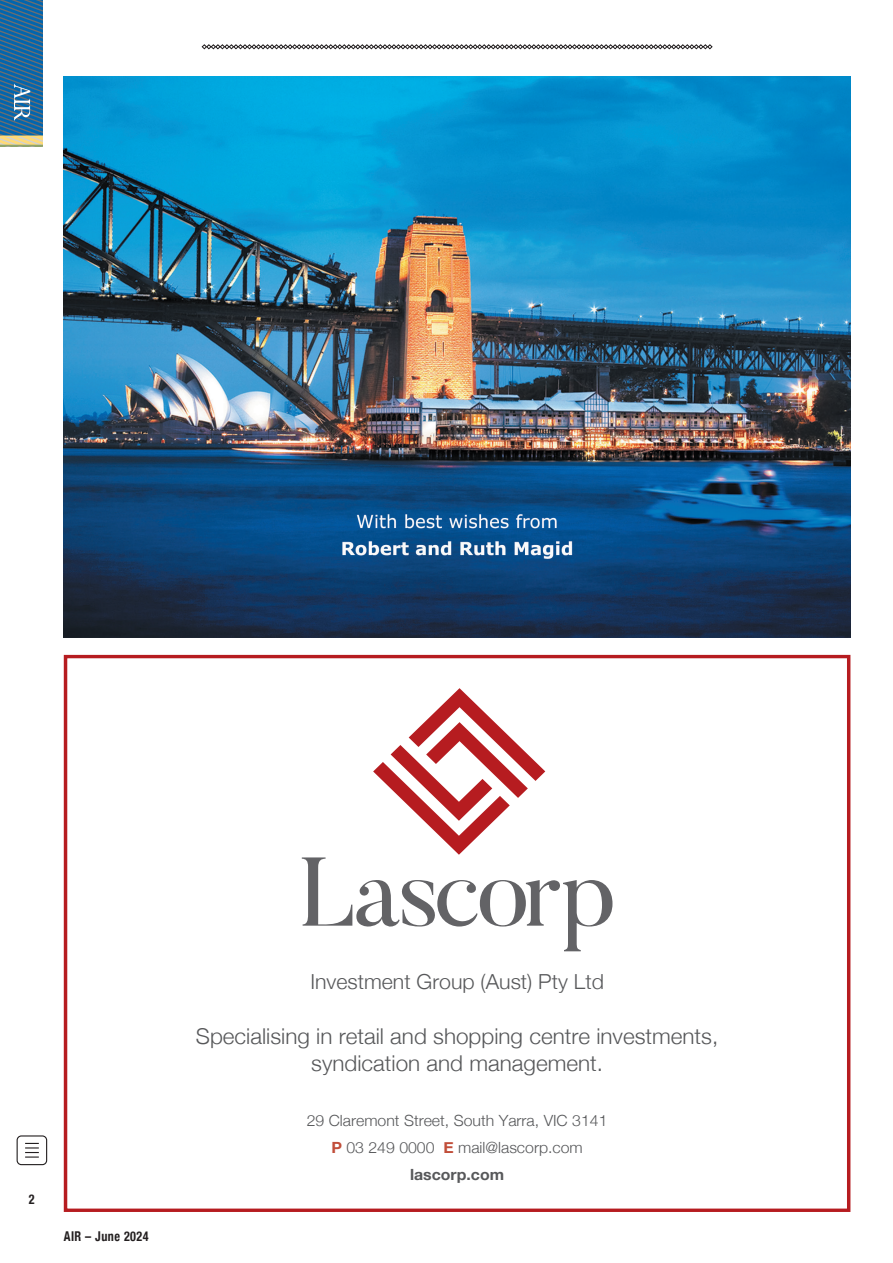
<style>
.page{position:relative;width:893px;height:1263px;background:#fff}
.page>*{position:absolute;margin:0;border:0;box-sizing:border-box;transform-origin:0 0}
.t1{font:300 21.75px/27.5px "Helvetica Neue";color:#57585a;text-align:center}
.t2{font:300 20.7px "Helvetica Neue";color:#57585a}
.t3{font:300 15.45px/27.5px "Helvetica Neue";color:#57585a;text-align:center}
.t4{font:700 condensed 13.5px "Helvetica Neue";letter-spacing:.04em;color:#231f20;scale:.9 1}
.s1{font-weight:700;color:#c14e3a}
.s2{font-weight:700}
</style>
<div class="page">
<svg style="left:0;top:0;width:43px;height:146px;background:#37739c"></svg>
<svg style="left:202px;top:44px;width:510px;height:5px"></svg>
<div style="left:17px;top:1135px;width:30px;height:30px;border:1px solid #231f20;border-radius:4px"></div>
<svg style="left:25px;top:1143px;width:14px;height:14px"></svg>
<img style="left:64px;top:77px;width:786px;height:561px">
<div style="left:64px;top:655px;width:786px;height:557px;border:3px solid #b61c20"></div>
<svg style="left:302px;top:688px;width:310px;height:263px"></svg>
<p class="t4" style="left:29px;top:1188px;width:8px">2</p>
<p class="t4" style="left:64px;top:1225px;width:96px">AIR – June 2024</p>
<p class="t2" style="left:310px;top:965px;width:295px">Investment Group (Aust) Pty Ltd</p>
<p class="t1" style="left:196px;top:1020px;width:524px">Specialising in retail and shopping centre investments, syndication and management.</p>
<p class="t3" style="left:307px;top:1105px;width:302px">29 Claremont Street, South Yarra, VIC 3141<br><span class="s1">P</span> 03 249 0000 <span class="s1">E</span> mail@lascorp.com <span class="s2">lascorp.com</span></p>
</div>
